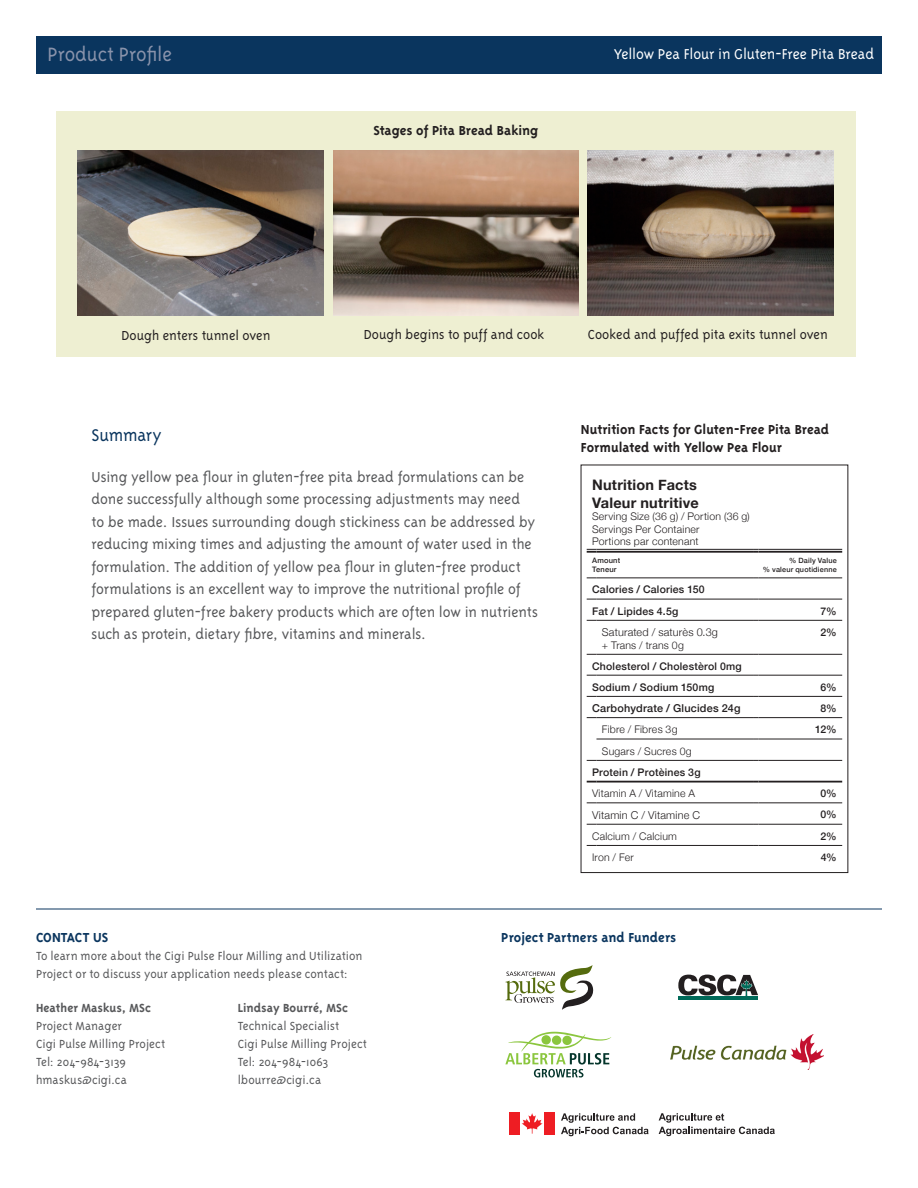
<style>
.page{position:relative;width:918px;height:1188px;background:#fff}
.page>*{position:absolute;margin:0;border:0;box-sizing:border-box;transform-origin:0 0}
.t1{font:300 22.2px "Triplex";letter-spacing:-.01em;color:#8993ab}
.Subhead{font:300 19.5px "Triplex";letter-spacing:-.015em;color:#0a355e}
.Body{font:300 16.5px/22.5px "Triplex";letter-spacing:-.01em;color:#57585a}
.Name_folio_back{font:300 16.5px "Triplex";letter-spacing:-.01em;color:#fff}
.TB_name{font:700 15px/18px "Triplex";color:#231f20}
.TB-body{font:300 15px "Triplex";color:#231f20}
.t2{font:700 15px "Triplex";letter-spacing:.005em;color:#0a355e}
.LB_Nutrition_Facts{font:700 14.55px "Helvetica Neue";letter-spacing:.015em;color:#231f20}
.t3{font:300 13.5px/18px "Triplex";color:#57585a}
.t4{font:700 13.5px "Triplex";letter-spacing:.01em;color:#57585a}
.LB_body_light{font:300 10.8px "Helvetica Neue";letter-spacing:.02em;color:#231f20}
.LB_body{font:500 10.8px "Helvetica Neue";letter-spacing:.02em;color:#231f20}
.LB_body_light-2{font:300 10.5px "Helvetica Neue";letter-spacing:.02em;color:#231f20}
.LB_body-2{font:500 10.5px "Helvetica Neue";letter-spacing:.02em;color:#231f20}
.LB_body-right{font:500 10.5px "Helvetica Neue";color:#231f20}
.LB_body_sm{font:500 7.5px "Helvetica Neue";letter-spacing:.025em;color:#231f20}
.LB_body-sm-right{font:500 7.2px "Helvetica Neue";letter-spacing:.025em;color:#231f20}
</style>
<div class="page">
<hr style="left:679px;top:997px;width:79px;height:3px;background:#006a59">
<svg style="left:678px;top:975px;width:80px;height:24px"></svg>
<svg style="left:505px;top:1032px;width:106px;height:45px"></svg>
<svg style="left:522px;top:1113px;width:21px;height:21px"></svg>
<div style="left:509px;top:1112px;width:11px;height:22px;background:#ee1d23"></div>
<div style="left:544px;top:1112px;width:11px;height:22px;background:#ee1d23"></div>
<svg style="left:561px;top:1113px;width:88px;height:23px"></svg>
<svg style="left:659px;top:1113px;width:116px;height:23px"></svg>
<img style="left:671px;top:1035px;width:152px;height:34px">
<svg style="left:505px;top:965px;width:88px;height:45px"></svg>
<div style="left:36px;top:36px;width:846px;height:37px;background:#0a355e"></div>
<hr style="left:36px;top:909px;width:846px;height:1px;background:#0a355e">
<div style="left:56px;top:111px;width:800px;height:246px;background:#eeefd2"></div>
<hr style="left:596px;top:549px;width:157px;height:4px;background:#dfdede">
<hr style="left:758px;top:549px;width:84px;height:4px;background:#dfdede">
<svg style="left:587px;top:549px;width:9px;height:4px"></svg>
<hr style="left:596px;top:549px;width:157px;height:1px;background:#231f20">
<hr style="left:596px;top:551px;width:157px;height:2px;background:#231f20">
<svg style="left:753px;top:549px;width:5px;height:4px"></svg>
<hr style="left:758px;top:549px;width:84px;height:1px;background:#231f20">
<hr style="left:758px;top:551px;width:84px;height:2px;background:#231f20">
<hr style="left:596px;top:577px;width:157px;height:1px;background:#231f20">
<hr style="left:758px;top:577px;width:84px;height:1px;background:#231f20">
<hr style="left:596px;top:599px;width:157px;height:1px;background:#231f20">
<hr style="left:758px;top:599px;width:84px;height:1px;background:#231f20">
<hr style="left:596px;top:620px;width:157px;height:1px;background:#231f20">
<hr style="left:758px;top:620px;width:84px;height:1px;background:#231f20">
<hr style="left:596px;top:654px;width:157px;height:1px;background:#231f20">
<hr style="left:758px;top:654px;width:84px;height:1px;background:#231f20">
<hr style="left:596px;top:675px;width:157px;height:1px;background:#231f20">
<hr style="left:758px;top:675px;width:84px;height:1px;background:#231f20">
<hr style="left:596px;top:696px;width:157px;height:1px;background:#231f20">
<hr style="left:758px;top:696px;width:84px;height:1px;background:#231f20">
<hr style="left:596px;top:717px;width:157px;height:1px;background:#231f20">
<hr style="left:758px;top:717px;width:84px;height:1px;background:#231f20">
<hr style="left:596px;top:739px;width:157px;height:1px;background:#231f20">
<hr style="left:758px;top:739px;width:84px;height:1px;background:#231f20">
<hr style="left:596px;top:760px;width:157px;height:1px;background:#231f20">
<hr style="left:758px;top:760px;width:84px;height:1px;background:#231f20">
<svg style="left:587px;top:781px;width:9px;height:2px"></svg>
<hr style="left:596px;top:781px;width:157px;height:2px;background:#231f20">
<hr style="left:758px;top:781px;width:84px;height:2px;background:#231f20">
<hr style="left:596px;top:803px;width:157px;height:1px;background:#231f20">
<hr style="left:758px;top:803px;width:84px;height:1px;background:#231f20">
<hr style="left:596px;top:824px;width:157px;height:1px;background:#231f20">
<hr style="left:758px;top:824px;width:84px;height:1px;background:#231f20">
<hr style="left:596px;top:845px;width:157px;height:1px;background:#231f20">
<hr style="left:758px;top:845px;width:84px;height:1px;background:#231f20">
<img style="left:78px;top:151px;width:245px;height:164px">
<img style="left:333px;top:151px;width:246px;height:164px">
<img style="left:588px;top:151px;width:245px;height:164px">
<h1 class="t1" style="left:47px;top:41px;width:126px">Product Profile</h1>
<p class="TB_name" style="left:373px;top:121px;width:167px">Stages of Pita Bread Baking</p>
<p class="Name_folio_back" style="left:614px;top:45px;width:262px">Yellow Pea Flour in Gluten-Free Pita Bread</p>
<p class="TB-body" style="left:121px;top:327px;width:151px">Dough enters tunnel oven</p>
<p class="TB-body" style="left:364px;top:326px;width:182px">Dough begins to puff and cook</p>
<p class="TB-body" style="left:588px;top:326px;width:241px">Cooked and puffed pita exits tunnel oven</p>
<p class="Subhead" style="left:92px;top:424px;width:72px">Summary</p>
<p class="Body" style="left:92px;top:465px;width:448px">Using yellow pea flour in gluten-free pita bread formulations can be done successfully although some processing adjustments may need<br>to be made. Issues surrounding dough stickiness can be addressed by reducing mixing times and adjusting the amount of water used in the formulation. The addition of yellow pea flour in gluten-free product formulations is an excellent way to improve the nutritional profile of prepared gluten-free bakery products which are often low in nutrients such as protein, dietary fibre, vitamins and minerals.</p>
<p class="TB_name" style="left:581px;top:420px;width:250px">Nutrition Facts for Gluten-Free Pita Bread<br>Formulated with Yellow Pea Flour</p>
<p class="LB_Nutrition_Facts" style="left:592px;top:474px;width:106px">Nutrition Facts</p>
<p class="LB_Nutrition_Facts" style="left:592px;top:491px;width:108px">Valeur nutritive</p>
<p class="LB_body_light-2" style="left:592px;top:508px;width:159px">Serving Size (36 g) / Portion (36 g)</p>
<p class="LB_body_light-2" style="left:592px;top:521px;width:109px">Servings Per Container</p>
<p class="LB_body_light-2" style="left:592px;top:533px;width:108px">Portions par contenant</p>
<p class="LB_body_sm" style="left:592px;top:555px;width:30px">Amount</p>
<p class="LB_body_sm" style="left:592px;top:564px;width:26px">Teneur</p>
<p class="LB_body-sm-right" style="left:789px;top:555px;width:49px">% Daily Value</p>
<p class="LB_body-sm-right" style="left:763px;top:564px;width:75px">% valeur quotidienne</p>
<p class="LB_body-2" style="left:592px;top:581px;width:114px">Calories / Calories 150</p>
<p class="LB_body-2" style="left:592px;top:602px;width:88px">Fat / Lipides 4.5g</p>
<p class="LB_body-right" style="left:820px;top:602px;width:18px">7%</p>
<p class="LB_body_light" style="left:602px;top:624px;width:118px">Saturated / saturès 0.3g</p>
<p class="LB_body_light-2" style="left:602px;top:637px;width:83px">+ Trans / trans 0g</p>
<p class="LB_body-right" style="left:820px;top:624px;width:18px">2%</p>
<p class="LB_body-2" style="left:592px;top:658px;width:151px">Cholesterol / Cholestèrol 0mg</p>
<p class="LB_body-2" style="left:592px;top:678px;width:124px">Sodium / Sodium 150mg</p>
<p class="LB_body-right" style="left:820px;top:678px;width:18px">6%</p>
<p class="LB_body" style="left:592px;top:700px;width:150px">Carbohydrate / Glucides 24g</p>
<p class="LB_body-right" style="left:821px;top:700px;width:18px">8%</p>
<p class="LB_body_light-2" style="left:602px;top:721px;width:77px">Fibre / Fibres 3g</p>
<p class="LB_body-right" style="left:815px;top:721px;width:23px">12%</p>
<p class="LB_body_light-2" style="left:602px;top:742px;width:91px">Sugars / Sucres 0g</p>
<p class="LB_body-2" style="left:592px;top:764px;width:110px">Protein / Protèines 3g</p>
<p class="LB_body_light-2" style="left:592px;top:785px;width:104px">Vitamin A / Vitamine A</p>
<p class="LB_body-right" style="left:820px;top:785px;width:18px">0%</p>
<p class="LB_body_light" style="left:592px;top:806px;width:109px">Vitamin C / Vitamine C</p>
<p class="LB_body-right" style="left:820px;top:806px;width:18px">0%</p>
<p class="LB_body_light-2" style="left:592px;top:828px;width:86px">Calcium / Calcium</p>
<p class="LB_body-right" style="left:820px;top:827px;width:18px">2%</p>
<p class="LB_body_light-2" style="left:592px;top:849px;width:43px">Iron / Fer</p>
<p class="LB_body-right" style="left:821px;top:849px;width:17px">4%</p>
<p class="t2" style="left:36px;top:929px;width:74px">CONTACT US</p>
<p class="t3" style="left:36px;top:946px;width:328px">To learn more about the Cigi Pulse Flour Milling and Utilization<br>Project or to discuss your application needs please contact:</p>
<p class="t4" style="left:36px;top:1000px;width:117px">Heather Maskus, MSc</p>
<p class="t3" style="left:36px;top:1017px;width:131px">Project Manager<br>Cigi Pulse Milling Project<br>Tel: 204-984-3139 hmaskus@cigi.ca</p>
<p class="t4" style="left:238px;top:1000px;width:112px">Lindsay Bourré, MSc</p>
<p class="t3" style="left:238px;top:1017px;width:131px">Technical Specialist<br>Cigi Pulse Milling Project<br>Tel: 204-984-1063 lbourre@cigi.ca</p>
<p class="t2" style="left:501px;top:929px;width:176px">Project Partners and Funders</p>
</div>
